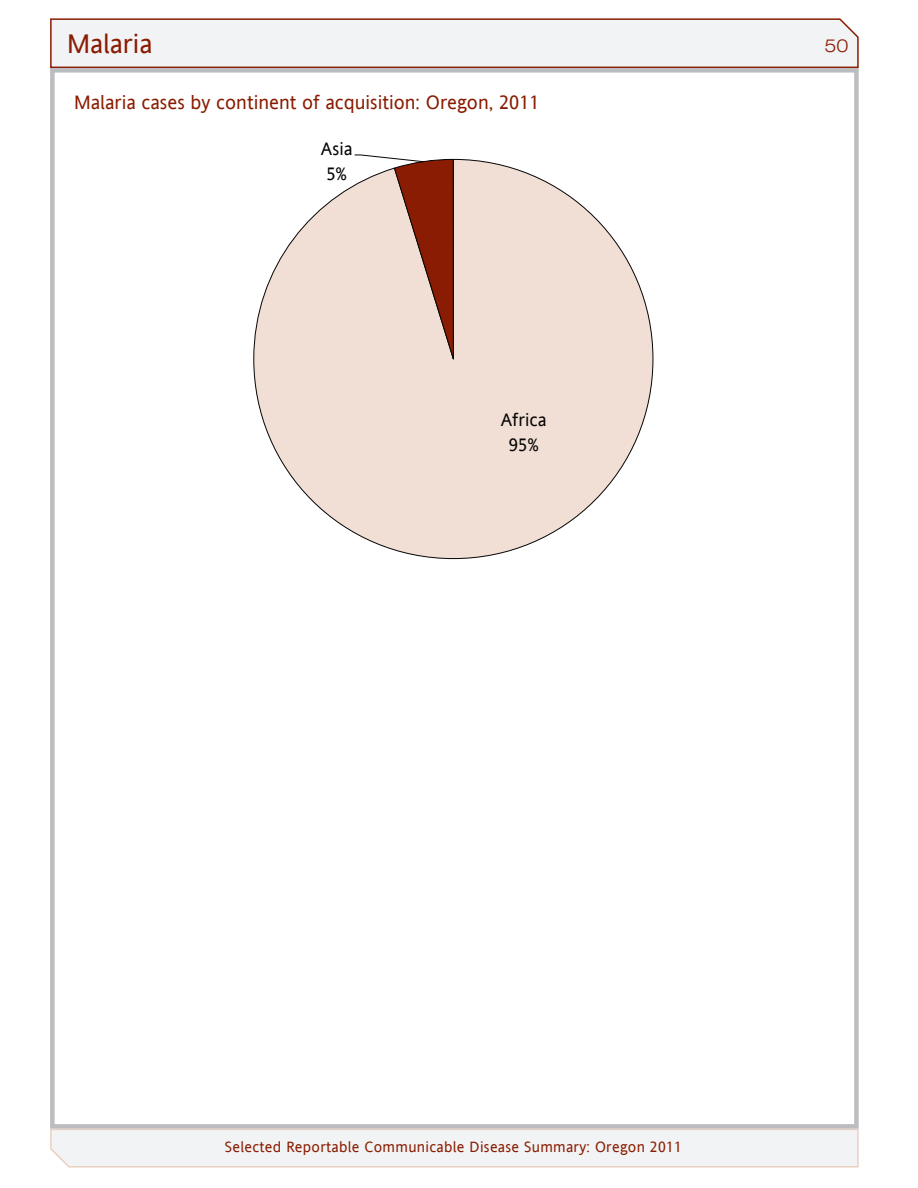
<style>
.page{position:relative;width:918px;height:1188px;background:#fff}
.page>*{position:absolute;margin:0;border:0;box-sizing:border-box;transform-origin:0 0}
.t1{font:27px "Andale Sans";color:#891c02}
.t2{font:19.5px "Andale Sans";color:#891c02}
.t3{font:18.15px/24.9px "Andale Sans";color:#050504;text-align:center}
.t4{font:300 expanded 18px "Helvetica Neue LT Std";color:#891c02}
.t5{font:15px "Andale Sans";letter-spacing:.02em;color:#891c02}
</style>
<div class="page">
<svg style="left:50px;top:1129px;width:809px;height:39px"></svg>
<svg style="left:50px;top:18px;width:809px;height:50px"></svg>
<div style="left:50px;top:68px;width:809px;height:1061px;border:4px solid #bcbdc0"></div>
<svg style="left:253px;top:159px;width:401px;height:400px"></svg>
<svg style="left:354px;top:154px;width:100px;height:206px;background:#d1a89a"></svg>
<h1 class="t1" style="left:67px;top:25px;width:87px">Malaria</h1>
<h2 class="t2" style="left:74px;top:89px;width:467px">Malaria cases by continent of acquisition: Oregon, 2011</h2>
<p class="t3" style="left:321px;top:136px;width:33px">Asia<br>5%</p>
<p class="t3" style="left:501px;top:407px;width:47px">Africa<br>95%</p>
<p class="t4" style="left:824px;top:34px;width:26px">50</p>
<p class="t5" style="left:225px;top:1137px;width:459px">Selected Reportable Communicable Disease Summary: Oregon 2011</p>
</div>
